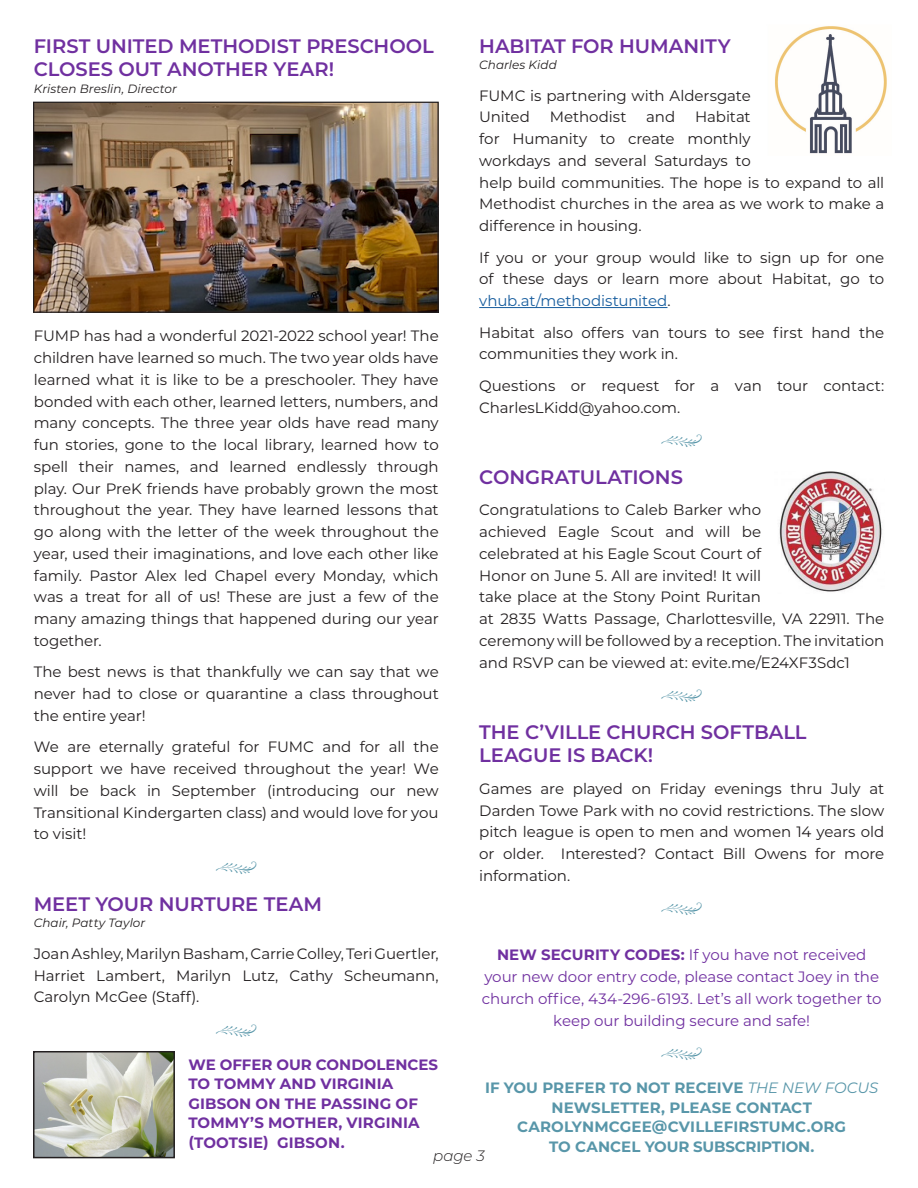
<style>
.page{position:relative;width:918px;height:1188px;background:#fff}
.page>*{position:absolute;margin:0;border:0;box-sizing:border-box;transform-origin:0 0}
.t1{font:600 19.5px/23.4px "Montserrat";letter-spacing:-.005em;color:#7030a0}
.t2{font:15px/21.8px "Montserrat";letter-spacing:-.005em;color:#231f20;text-align:justify}
.t3{font:15px/21.8px "Montserrat";letter-spacing:-.005em;color:#7030a0;text-align:center}
.t4{font:700 15px/19.5px "Montserrat";letter-spacing:.005em;color:#5896a9;text-align:center}
.t5{font:700 15px/19.5px "Montserrat";letter-spacing:.005em;color:#7030a0}
.t6{font:italic 300 15px "Montserrat";color:#231f20}
.Photo_Credit{font:italic 12px "Montserrat";letter-spacing:.005em;color:#231f20}
.s1{color:#175d9e}
.s2{font-weight:700}
.s3{font-weight:400;font-style:italic}
</style>
<div class="page">
<img style="left:775px;top:26px;width:112px;height:128px">
<img style="left:35px;top:104px;width:402px;height:207px">
<div style="left:33px;top:102px;width:406px;height:211px;border:1px solid #231f20"></div>
<hr style="left:479px;top:307px;width:189px;height:1px;background:#175d9e">
<img style="left:779px;top:471px;width:104px;height:121px">
<img style="left:36px;top:1054px;width:136px;height:101px">
<div style="left:33px;top:1051px;width:142px;height:107px;border:2px solid #231f20"></div>
<h2 class="t1" style="left:34px;top:33px;width:402px">FIRST UNITED METHODIST PRESCHOOL<br>CLOSES OUT ANOTHER YEAR!</h2>
<p class="Photo_Credit" style="left:34px;top:80px;width:145px">Kristen Breslin, Director</p>
<p class="t2" style="left:34px;top:325px;width:407px">FUMP has had a wonderful 2021-2022 school year! The children have learned so much. The two year olds have learned what it is like to be a preschooler. They have bonded with each other, learned letters, numbers, and many concepts. The three year olds have read many fun stories, gone to the local library, learned how to spell their names, and learned endlessly through play. Our PreK friends have probably grown the most throughout the year. They have learned lessons that go along with the letter of the week throughout the year, used their imaginations, and love each other like family. Pastor Alex led Chapel every Monday, which was a treat for all of us! These are just a few of the many amazing things that happened during our year together.</p>
<p class="t2" style="left:34px;top:661px;width:407px">The best news is that thankfully we can say that we never had to close or quarantine a class throughout the entire year!</p>
<p class="t2" style="left:34px;top:736px;width:407px">We are eternally grateful for FUMC and for all the support we have received throughout the year! We will be back in September (introducing our new Transitional Kindergarten class) and would love for you to visit!</p>
<h2 class="t1" style="left:34px;top:891px;width:290px">MEET YOUR NURTURE TEAM</h2>
<p class="Photo_Credit" style="left:34px;top:915px;width:113px">Chair, Patty Taylor</p>
<p class="t2" style="left:34px;top:942px;width:406px">Joan Ashley, Marilyn Basham, Carrie Colley, Teri Guertler, Harriet Lambert, Marilyn Lutz, Cathy Scheumann, Carolyn McGee (Staff).</p>
<h2 class="t1" style="left:479px;top:33px;width:253px">HABITAT FOR HUMANITY</h2>
<p class="Photo_Credit" style="left:479px;top:57px;width:79px">Charles Kidd</p>
<p class="t2" style="left:479px;top:84px;width:273px">FUMC is partnering with Aldersgate<br>United</p>
<p class="t2" style="left:479px;top:106px;width:407px;text-align:left;text-indent:216px">Habitat<br>for Humanity to create monthly<br>workdays and several Saturdays to<br>help build communities. The hope is to expand to all<br>Methodist churches in the area as we work to make a difference in housing.</p>
<p class="t2" style="left:479px;top:246px;width:406px">If you or your group would like to sign up for one of these days or learn more about Habitat, go to <span class="s1">vhub.at/methodistunited</span>.</p>
<p class="t2" style="left:479px;top:321px;width:407px">Habitat also offers van tours to see first hand the communities they work in.</p>
<p class="t2" style="left:479px;top:374px;width:407px">Questions or request for a van tour contact:<br>CharlesLKidd@yahoo.com.</p>
<p class="t2" style="left:550px;top:106px;width:78px">Methodist</p>
<p class="t2" style="left:646px;top:106px;width:30px">and</p>
<h2 class="t1" style="left:479px;top:464px;width:205px">CONGRATULATIONS</h2>
<p class="t2" style="left:479px;top:499px;width:406px;text-align:left">Congratulations to Caleb Barker who<br>achieved Eagle Scout and will be<br>celebrated at his Eagle Scout Court of<br>Honor on June 5. All are invited! It will<br>take place at the Stony Point Ruritan<br>at 2835 Watts Passage, Charlottesville, VA 22911. The ceremony will be followed by a reception. The invitation and RSVP can be viewed at: evite.me/E24XF3Sdc1</p>
<h2 class="t1" style="left:479px;top:720px;width:329px">THE C’VILLE CHURCH SOFTBALL<br>LEAGUE IS BACK!</h2>
<p class="t2" style="left:479px;top:777px;width:407px">Games are played on Friday evenings thru July at Darden Towe Park with no covid restrictions. The slow pitch league is open to men and women 14 years old or older. Interested? Contact Bill Owens for more information.</p>
<p class="t3" style="left:482px;top:944px;width:401px"><span class="s2">NEW SECURITY CODES:</span> If you have not received your new door entry code, please contact Joey in the church office, 434-296-6193. Let’s all work together to keep our building secure and safe!</p>
<h3 class="t5" style="left:188px;top:1054px;width:251px">WE OFFER OUR CONDOLENCES</h3>
<h3 class="t5" style="left:188px;top:1073px;width:233px">TO TOMMY AND VIRGINIA<br>GIBSON ON THE PASSING OF<br>TOMMY’S MOTHER, VIRGINIA (TOOTSIE) GIBSON.</h3>
<h3 class="t4" style="left:485px;top:1077px;width:395px">IF YOU PREFER TO NOT RECEIVE <span class="s3">THE NEW FOCUS </span>NEWSLETTER, PLEASE CONTACT CAROLYNMCGEE@CVILLEFIRSTUMC.ORG<br>TO CANCEL YOUR SUBSCRIPTION.</h3>
<p class="t6" style="left:433px;top:1145px;width:53px">page 3</p>
</div>
